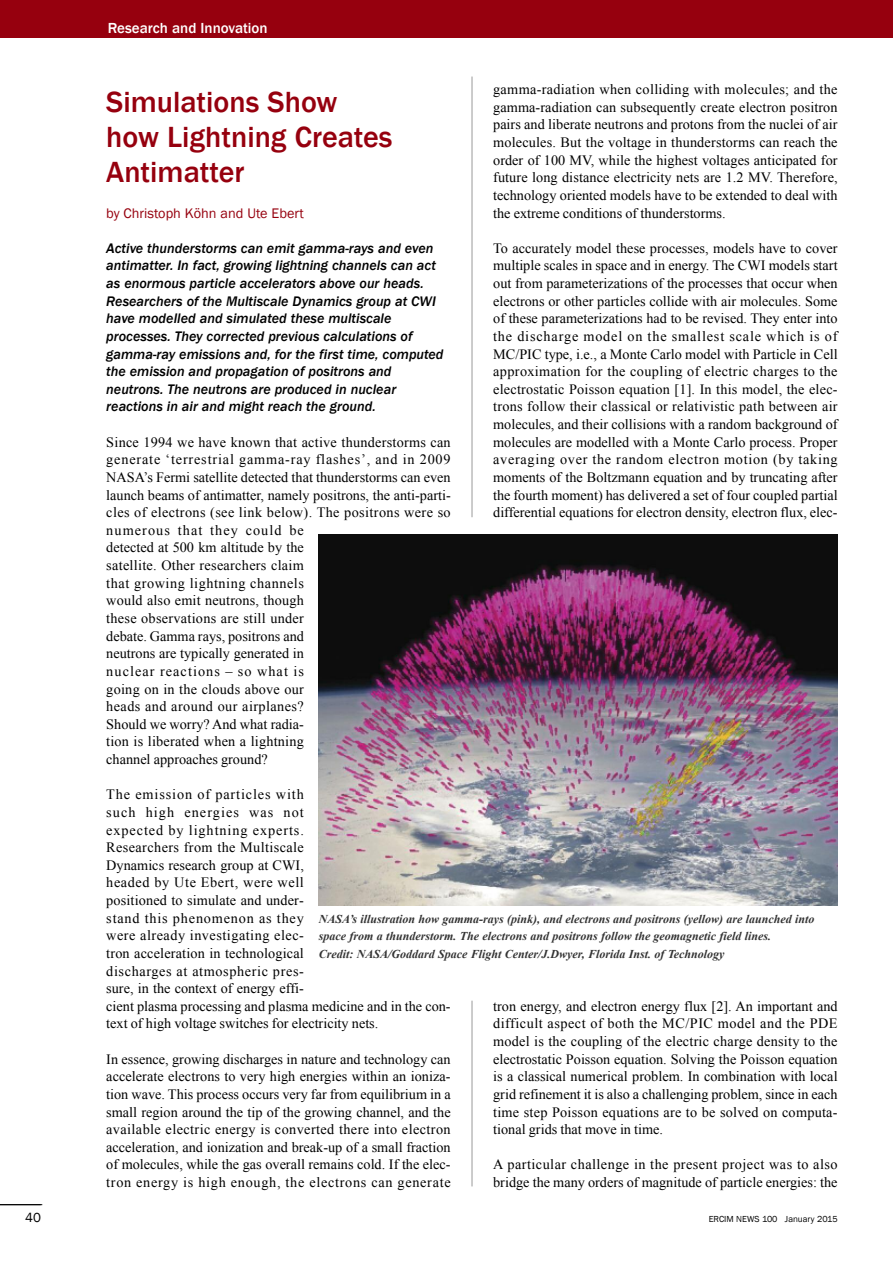
<style>
.page{position:relative;width:893px;height:1263px;background:#fff}
.page>*{position:absolute;margin:0;border:0;box-sizing:border-box;transform-origin:0 0}
.t1{font:500 30px/35.2px "Franklin Gothic";color:#96000e}
.t2{font:500 15px "Franklin Gothic";color:#fff}
.t3{font:14.25px/17.5px "Times New Roman";letter-spacing:.015em;color:#000;text-align:justify}
.t4{font:italic 500 14.25px/17.5px "Franklin Gothic";color:#000}
.t5{font:14.25px "Franklin Gothic";color:#96000e}
.t6{font:13.5px "Franklin Gothic";color:#000}
.t7{font:italic 700 12px/17.7px "Times New Roman";color:#333}
.t8{font:9px "Franklin Gothic";color:#000}
</style>
<div class="page">
<div style="left:0;top:0;width:893px;height:38px;background:#96000e"></div>
<hr style="left:472px;top:77px;width:1px;height:440px;background:#999">
<hr style="left:472px;top:1001px;width:1px;height:185px;background:#999">
<hr style="left:0;top:1204px;width:42px;height:1px;background:#000">
<img style="left:319px;top:535px;width:519px;height:370px">
<p class="t2" style="left:108px;top:20px;width:161px">Research and Innovation</p>
<p class="t3" style="left:493px;top:81px;width:346px">gamma-radiation when colliding with molecules; and the gamma-radiation can subsequently create electron positron pairs and liberate neutrons and protons from the nuclei of air molecules. But the voltage in thunderstorms can reach the order of 100 MV, while the highest voltages anticipated for future long distance electricity nets are 1.2 MV. Therefore, technology oriented models have to be extended to deal with the extreme conditions of thunderstorms.</p>
<p class="t3" style="left:493px;top:239px;width:346px">To accurately model these processes, models have to cover multiple scales in space and in energy. The CWI models start out from parameterizations of the processes that occur when electrons or other particles collide with air molecules. Some of these parameterizations had to be revised. They enter into the discharge model on the smallest scale which is of MC/PIC type, i.e., a Monte Carlo model with Particle in Cell approximation for the coupling of electric charges to the electrostatic Poisson equation [1]. In this model, the elec&shy;trons follow their classical or relativistic path between air molecules, and their collisions with a random background of molecules are modelled with a Monte Carlo process. Proper averaging over the random electron motion (by taking moments of the Boltzmann equation and by truncating after the fourth moment) has delivered a set of four coupled partial differential equations for electron density, electron flux, elec-</p>
<h1 class="t1" style="left:106px;top:84px;width:288px">Simulations Show how Lightning Creates<br>Antimatter</h1>
<p class="t5" style="left:106px;top:204px;width:199px">by Christoph Köhn and Ute Ebert</p>
<p class="t4" style="left:106px;top:239px;width:339px">Active thunderstorms can emit gamma-rays and even antimatter. In fact, growing lightning channels can act as enormous particle accelerators above our heads.<br>Researchers of the Multiscale Dynamics group at CWI have modelled and simulated these multiscale processes. They corrected previous calculations of gamma-ray emissions and, for the first time, computed the emission and propagation of positrons and neutrons. The neutrons are produced in nuclear reactions in air and might reach the ground.</p>
<p class="t3" style="left:106px;top:433px;width:346px;text-align:left">Since 1994 we have known that active thunderstorms can generate ‘terrestrial gamma-ray flashes’, and in 2009<br>NASA’s Fermi satellite detected that thunderstorms can even launch beams of antimatter, namely positrons, the anti-parti&shy;cles of electrons (see link below). The positrons were so numerous that they could be<br>detected at 500 km altitude by the<br>satellite. Other researchers claim<br>that growing lightning channels<br>would also emit neutrons, though<br>these observations are still under<br>debate. Gamma rays, positrons and<br>neutrons are typically generated in<br>nuclear reactions – so what is<br>going on in the clouds above our<br>heads and around our airplanes?<br>Should we worry? And what radia-<br>tion is liberated when a lightning<br>channel approaches ground?</p>
<p class="t3" style="left:106px;top:786px;width:346px;text-align:left">The emission of particles with<br>such high energies was not<br>expected by lightning experts.<br>Researchers from the Multiscale<br>Dynamics research group at CWI,<br>headed by Ute Ebert, were well<br>positioned to simulate and under-<br>stand this phenomenon as they<br>were already investigating elec-<br>tron acceleration in technological<br>discharges at atmospheric pres-<br>sure, in the context of energy effi-<br>cient plasma processing and plasma medicine and in the con&shy;text of high voltage switches for electricity nets.</p>
<p class="t3" style="left:106px;top:1050px;width:346px">In essence, growing discharges in nature and technology can accelerate electrons to very high energies within an ioniza&shy;tion wave. This process occurs very far from equilibrium in a small region around the tip of the growing channel, and the available electric energy is converted there into electron acceleration, and ionization and break-up of a small fraction of molecules, while the gas overall remains cold. If the elec&shy;tron energy is high enough, the electrons can generate</p>
<p class="t7" style="left:319px;top:910px;width:497px">NASA’s illustration how gamma-rays (pink), and electrons and positrons (yellow) are launched into space from a thunderstorm. The electrons and positrons follow the geomagnetic field lines.<br>Credit: NASA/Goddard Space Flight Center/J.Dwyer, Florida Inst. of Technology</p>
<p class="t3" style="left:493px;top:997px;width:346px">tron energy, and electron energy flux [2]. An important and difficult aspect of both the MC/PIC model and the PDE model is the coupling of the electric charge density to the electrostatic Poisson equation. Solving the Poisson equation is a classical numerical problem. In combination with local grid refinement it is also a challenging problem, since in each time step Poisson equations are to be solved on computa&shy;tional grids that move in time.</p>
<p class="t3" style="left:493px;top:1156px;width:346px">A particular challenge in the present project was to also bridge the many orders of magnitude of particle energies: the</p>
<p class="t6" style="left:25px;top:1210px;width:17px">40</p>
<p class="t8" style="left:709px;top:1214px;width:130px">ERCIM NEWS 100 January 2015</p>
</div>
